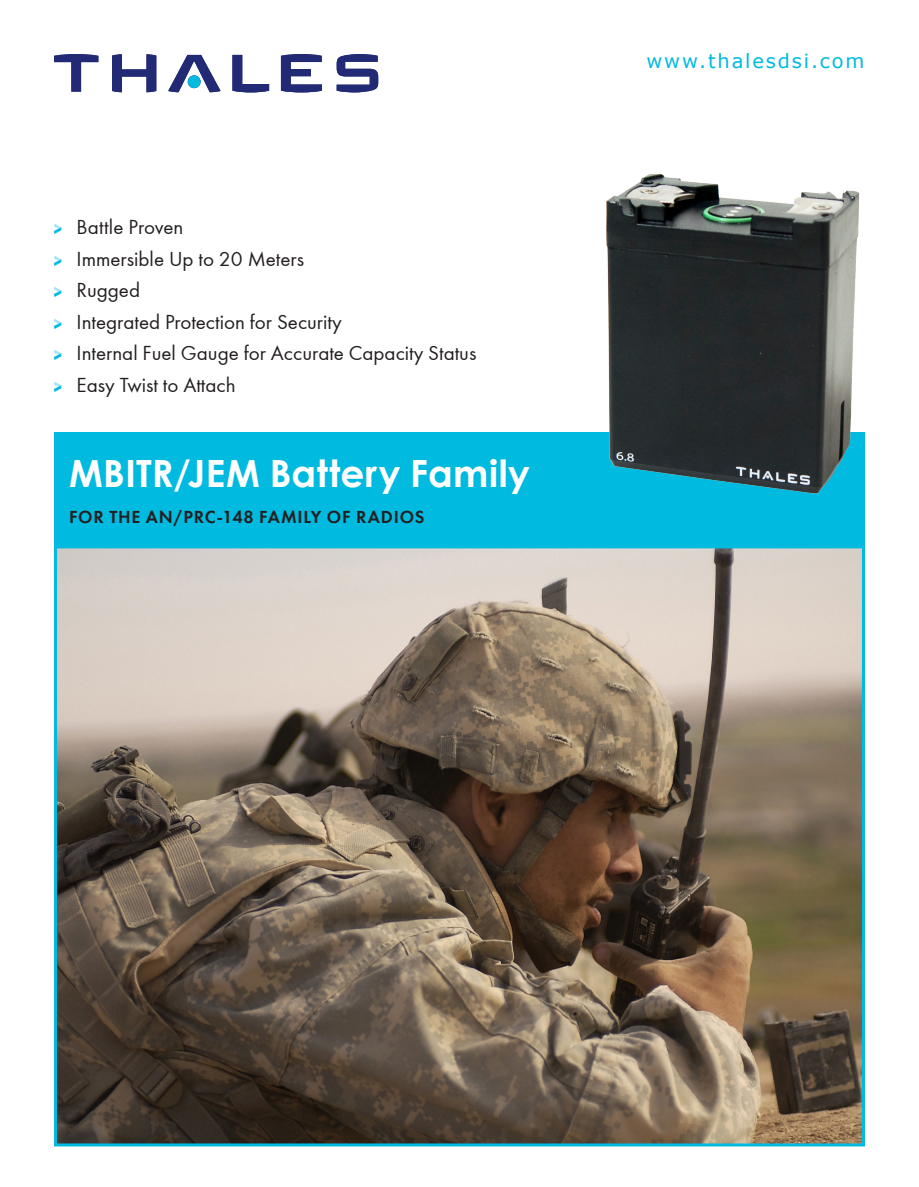
<style>
.page{position:relative;width:919px;height:1187px;background:#fff}
.page>*{position:absolute;margin:0;border:0;box-sizing:border-box;transform-origin:0 0}
.Product_Name_Page_1{font:700 37.5px "Century Gothic";letter-spacing:.01em;color:#fff}
.t1{font:21px "Futura Book A";color:#231f20}
.t2{font:19.5px "Verdana";letter-spacing:.095em;color:#00badf}
.Product_Name_Sub_Hea{font:18px "Futura Demi A";letter-spacing:.05em;color:#231f20}
.s1{font-family:"Thales 2014 Arrow";font-size:13.5px;color:#00badf}
</style>
<div class="page">
<div style="left:54px;top:432px;width:810px;height:117px;background:#00badf"></div>
<svg style="left:336px;top:54px;width:42px;height:38px"></svg>
<svg style="left:281px;top:54px;width:41px;height:38px"></svg>
<svg style="left:232px;top:55px;width:37px;height:37px"></svg>
<svg style="left:168px;top:55px;width:52px;height:37px"></svg>
<div style="left:188px;top:75px;width:12px;height:13px;background:#00badf;border-radius:50%"></div>
<svg style="left:112px;top:54px;width:44px;height:38px"></svg>
<svg style="left:54px;top:54px;width:44px;height:38px"></svg>
<img style="left:58px;top:549px;width:802px;height:593px">
<div style="left:54px;top:545px;width:810px;height:601px;border:3px solid #00badf"></div>
<img style="left:606px;top:174px;width:259px;height:361px">
<p class="t1" style="left:54px;top:215px;width:131px"><span class="s1">•</span> Battle Proven</p>
<p class="t1" style="left:54px;top:247px;width:251px"><span class="s1">•</span> Immersible Up to 20 Meters</p>
<p class="t1" style="left:54px;top:278px;width:88px"><span class="s1">•</span> Rugged</p>
<p class="t1" style="left:54px;top:310px;width:289px"><span class="s1">•</span> Integrated Protection for Security</p>
<p class="t1" style="left:54px;top:341px;width:424px"><span class="s1">•</span> Internal Fuel Gauge for Accurate Capacity Status</p>
<p class="t1" style="left:54px;top:373px;width:183px"><span class="s1">•</span> Easy Twist to Attach</p>
<p class="Product_Name_Page_1" style="left:69px;top:445px;width:462px">MBITR/JEM Battery Family</p>
<p class="Product_Name_Sub_Hea" style="left:69px;top:506px;width:357px">FOR THE AN/PRC-148 FAMILY OF RADIOS</p>
<p class="t2" style="left:646px;top:48px;width:219px">www.thalesdsi.com</p>
</div>
